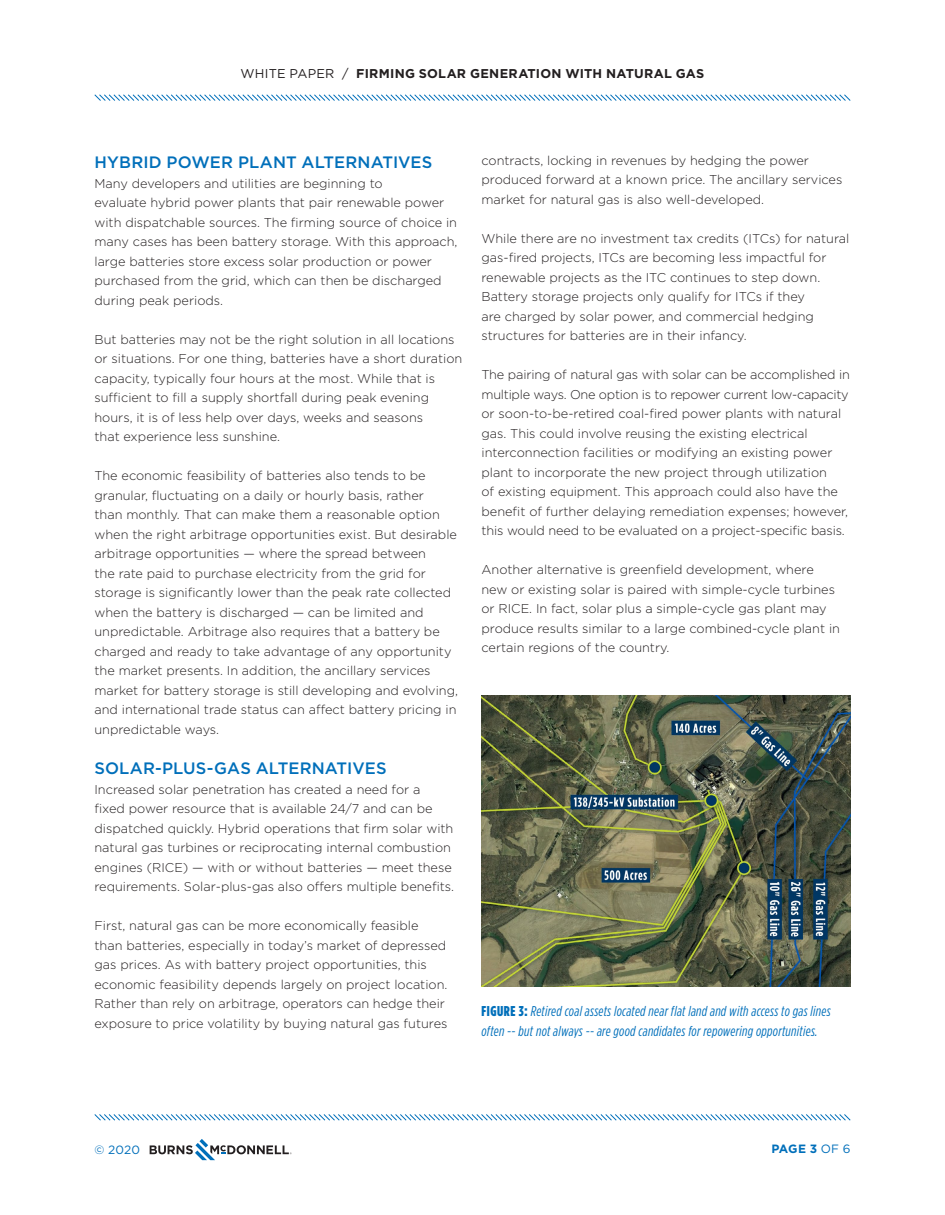
<style>
.page{position:relative;width:945px;height:1215px;background:#fff}
.page>*{position:absolute;margin:0;border:0;box-sizing:border-box;transform-origin:0 0}
.t1{font:500 16.5px "Gotham";letter-spacing:.005em;color:#006fba}
.t2{font:italic 14.25px/19.5px "Gotham Condensed";letter-spacing:.02em;color:#006fba}
.t3{font:300 12.75px/19.5px "Gotham";color:#231f20}
.t4{font:700 12.75px "Gotham";letter-spacing:.02em;color:#231f20}
.t5{font:700 12px "Gotham";color:#006fba}
.t6{font:12px "Gotham";color:#006fba}
.s1{font-weight:400}
.s2{font-weight:900;font-style:normal}
</style>
<div class="page">
<svg style="left:94px;top:94px;width:757px;height:7px"></svg>
<svg style="left:94px;top:1114px;width:757px;height:7px"></svg>
<svg style="left:150px;top:1139px;width:142px;height:21px"></svg>
<img style="left:482px;top:696px;width:369px;height:290px">
<p class="t4" style="left:241px;top:65px;width:465px"><span class="s1">WHITE PAPER /</span> FIRMING SOLAR GENERATION WITH NATURAL GAS</p>
<p class="t1" style="left:94px;top:152px;width:339px">HYBRID POWER PLANT ALTERNATIVES</p>
<p class="t3" style="left:94px;top:173px;width:365px">Many developers and utilities are beginning to<br>evaluate hybrid power plants that pair renewable power with dispatchable sources. The firming source of choice in many cases has been battery storage. With this approach, large batteries store excess solar production or power purchased from the grid, which can then be discharged during peak periods.</p>
<p class="t3" style="left:94px;top:329px;width:369px">But batteries may not be the right solution in all locations or situations. For one thing, batteries have a short duration capacity, typically four hours at the most. While that is sufficient to fill a supply shortfall during peak evening hours, it is of less help over days, weeks and seasons<br>that experience less sunshine.</p>
<p class="t3" style="left:94px;top:466px;width:365px">The economic feasibility of batteries also tends to be granular, fluctuating on a daily or hourly basis, rather<br>than monthly. That can make them a reasonable option when the right arbitrage opportunities exist. But desirable arbitrage opportunities — where the spread between<br>the rate paid to purchase electricity from the grid for storage is significantly lower than the peak rate collected when the battery is discharged — can be limited and unpredictable. Arbitrage also requires that a battery be charged and ready to take advantage of any opportunity the market presents. In addition, the ancillary services market for battery storage is still developing and evolving, and international trade status can affect battery pricing in unpredictable ways.</p>
<p class="t1" style="left:94px;top:758px;width:294px">SOLAR-PLUS-GAS ALTERNATIVES</p>
<p class="t3" style="left:94px;top:779px;width:361px">Increased solar penetration has created a need for a<br>fixed power resource that is available 24/7 and can be dispatched quickly. Hybrid operations that firm solar with natural gas turbines or reciprocating internal combustion engines (RICE) — with or without batteries — meet these requirements. Solar-plus-gas also offers multiple benefits.</p>
<p class="t3" style="left:94px;top:916px;width:354px">First, natural gas can be more economically feasible than batteries, especially in today’s market of depressed gas prices. As with battery project opportunities, this economic feasibility depends largely on project location.<br>Rather than rely on arbitrage, operators can hedge their exposure to price volatility by buying natural gas futures</p>
<p class="t3" style="left:482px;top:150px;width:362px">contracts, locking in revenues by hedging the power produced forward at a known price. The ancillary services market for natural gas is also well-developed.</p>
<p class="t3" style="left:482px;top:228px;width:369px">While there are no investment tax credits (ITCs) for natural gas-fired projects, ITCs are becoming less impactful for renewable projects as the ITC continues to step down.<br>Battery storage projects only qualify for ITCs if they<br>are charged by solar power, and commercial hedging structures for batteries are in their infancy.</p>
<p class="t3" style="left:482px;top:365px;width:370px">The pairing of natural gas with solar can be accomplished in multiple ways. One option is to repower current low-capacity or soon-to-be-retired coal-fired power plants with natural gas. This could involve reusing the existing electrical interconnection facilities or modifying an existing power plant to incorporate the new project through utilization<br>of existing equipment. This approach could also have the benefit of further delaying remediation expenses; however, this would need to be evaluated on a project-specific basis.</p>
<p class="t3" style="left:482px;top:560px;width:360px">Another alternative is greenfield development, where new or existing solar is paired with simple-cycle turbines or RICE. In fact, solar plus a simple-cycle gas plant may produce results similar to a large combined-cycle plant in certain regions of the country.</p>
<p class="t2" style="left:482px;top:1001px;width:351px"><span class="s2">FIGURE 3:</span> Retired coal assets located near flat land and with access to gas lines often -- but not always -- are good candidates for repowering opportunities.</p>
<p class="t6" style="left:94px;top:1142px;width:47px">© 2020</p>
<p class="t5" style="left:771px;top:1141px;width:81px">PAGE 3 <span class="s1">OF 6</span></p>
</div>
